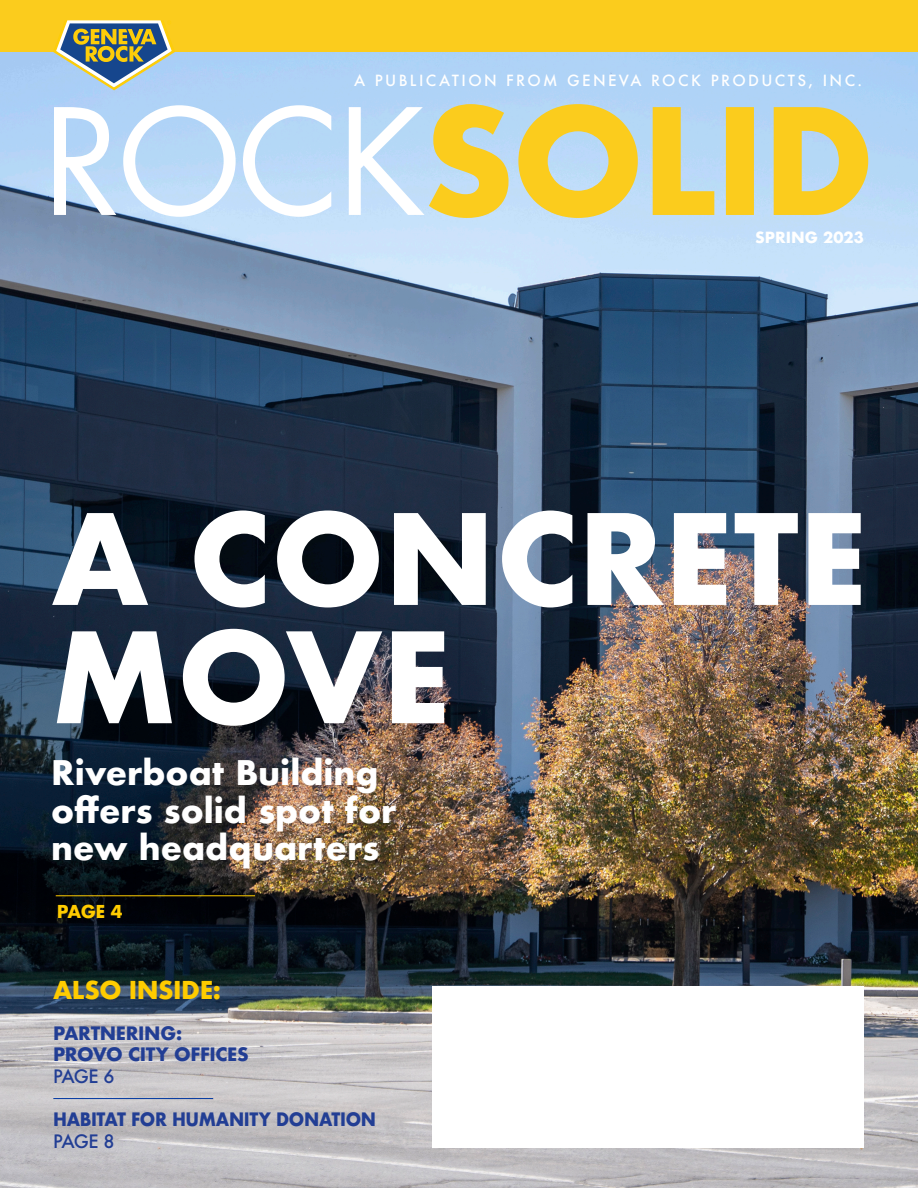
<style>
.page{position:relative;width:918px;height:1188px;background:#fff}
.page>*{position:absolute;margin:0;border:0;box-sizing:border-box;transform-origin:0 0}
.t1{font:700 121.8px "Futura";color:#fff}
.t2{font:700 33px "Futura";color:#fff}
.t3{font:700 24px "Futura";letter-spacing:-.02em;color:#fc0}
.t4{font:700 18px/21.6px "Futura";letter-spacing:-.02em;color:#223e94}
.t5{font:700 18px "Futura";letter-spacing:-.02em;color:#223e94;scale:.93 1}
.t6{font:500 18px "Futura";color:#223e94}
.t7{font:700 17.4px "Futura";color:#fc0}
.t8{font:500 15px "Futura";letter-spacing:.16em;color:#fff}
.t9{font:700 15px "Futura";color:#fff}
.s1{font-weight:500}
</style>
<div class="page">
<img style="left:0;top:51px;width:918px;height:1137px">
<div style="left:432px;top:986px;width:432px;height:162px;background:#fff"></div>
<svg style="left:429px;top:104px;width:439px;height:114px;background:#dcd17f"></svg>
<svg style="left:54px;top:105px;width:371px;height:112px"></svg>
<div style="left:0;top:0;width:918px;height:51px;background:#fbcc1d"></div>
<svg style="left:53px;top:20px;width:122px;height:70px;background:#93a294"></svg>
<hr style="left:56px;top:895px;width:199px;height:1px;background:#fc0">
<hr style="left:53px;top:1098px;width:160px;height:1px;background:#0036a0">
<p class="t8" style="left:354px;top:70px;width:510px">A PUBLICATION FROM GENEVA ROCK PRODUCTS, INC.</p>
<p class="t9" style="left:755px;top:227px;width:110px">SPRING 2023</p>
<p class="t1" style="left:51px;top:471px;width:818px">A CONCRETE</p>
<p class="t1" style="left:51px;top:589px;width:402px">MOVE</p>
<p class="t2" style="left:51px;top:749px;width:329px">Riverboat Building</p>
<p class="t2" style="left:51px;top:787px;width:347px">offers solid spot for</p>
<p class="t2" style="left:51px;top:824px;width:330px">new headquarters</p>
<p class="t7" style="left:57px;top:899px;width:67px">PAGE 4</p>
<p class="t3" style="left:53px;top:973px;width:169px">ALSO INSIDE:</p>
<p class="t4" style="left:53px;top:1022px;width:197px">PARTNERING:<br>PROVO CITY OFFICES<br><span class="s1">PAGE 6</span></p>
<p class="t5" style="left:53px;top:1106px;width:349px">HABITAT FOR HUMANITY DONATION</p>
<p class="t6" style="left:53px;top:1129px;width:63px">PAGE 8</p>
</div>
